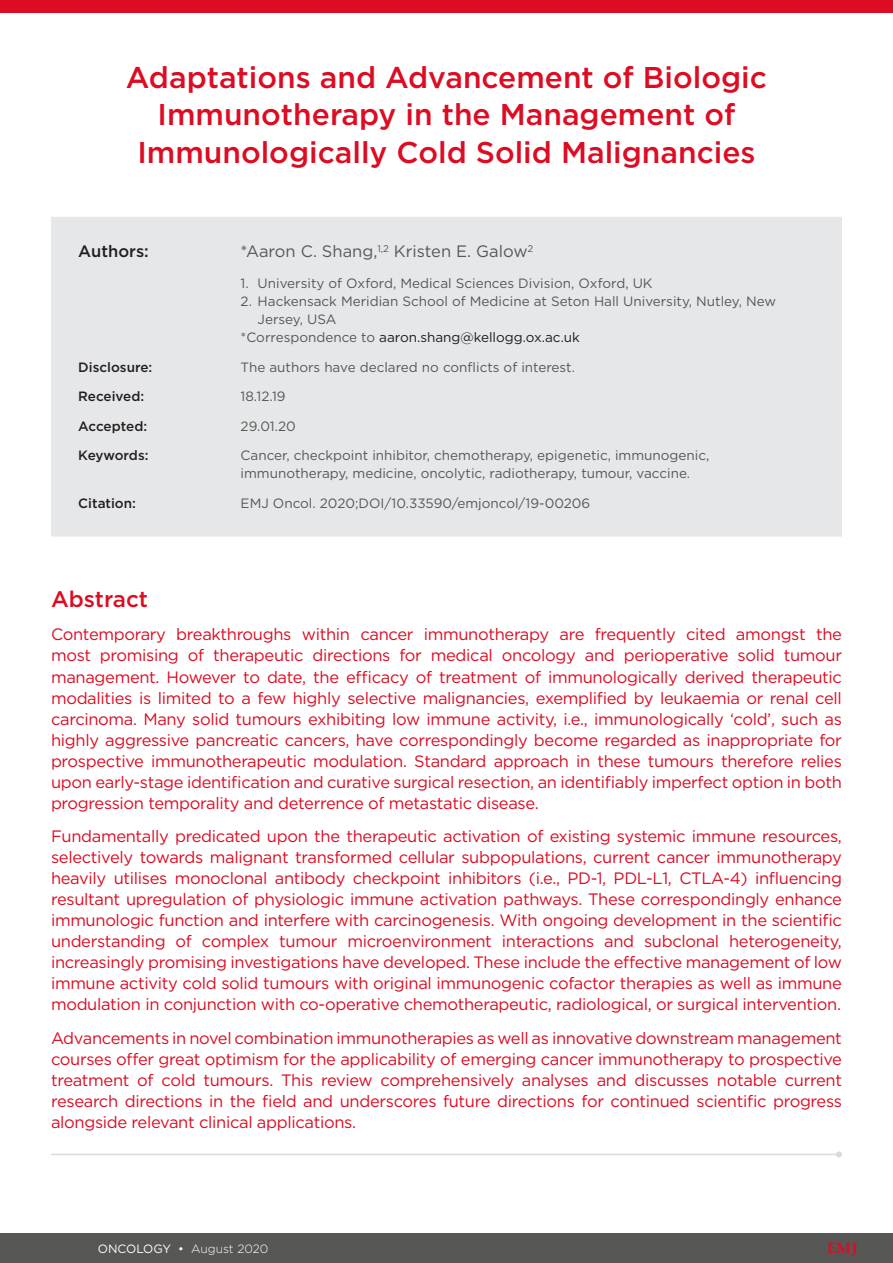
<style>
.page{position:relative;width:893px;height:1263px;background:#fff}
.page>*{position:absolute;margin:0;border:0;box-sizing:border-box;transform-origin:0 0}
.Symposium_Title{font:500 30px/37.5px "Gotham";color:#dc0c23;text-align:center}
.Meeting_Summary_Head{font:500 22.5px "Gotham";color:#dc0c23}
.Meeting_Summary_Body{font:16.5px/21px "Gotham";letter-spacing:-.02em;color:#dc0c23;text-align:justify}
.t1{font:16.5px "Gotham";color:#575756}
.Article_Details__Aut{font:500 16.5px "Gotham";color:#231f20}
.t2{font:700 15px "Palatino Linotype";color:#dc0c23}
.Article_Details_Body{font:13.5px/18px "Gotham";color:#575756}
.Article_Details_Head{font:500 13.5px "Gotham";color:#231f20}
.t3{font:13.5px "Gotham";color:#1d1d1d}
.t4{font:300 12px "Gotham";color:#fff}
.s1{color:#575756}
.s2{font-weight:400}
</style>
<div class="page">
<div style="left:0;top:0;width:893px;height:13px;background:#dc0c23"></div>
<div style="left:0;top:1233px;width:893px;height:30px;background:#575756"></div>
<hr style="left:52px;top:1154px;width:787px;height:1px;background:#dbd9dc">
<svg style="left:836px;top:1151px;width:6px;height:6px"></svg>
<div style="left:51px;top:217px;width:791px;height:320px;background:#e6e7e9"></div>
<p class="Symposium_Title" style="left:126px;top:58px;width:642px">Adaptations and Advancement of Biologic<br>Immunotherapy in the Management of<br>Immunologically Cold Solid Malignancies</p>
<p class="Article_Details__Aut" style="left:78px;top:241px;width:72px">Authors:</p>
<p class="t1" style="left:241px;top:241px;width:294px">*Aaron C. Shang,<sup>1,2</sup> Kristen E. Galow<sup>2</sup></p>
<p class="Article_Details_Body" style="left:241px;top:274px;width:414px">1. University of Oxford, Medical Sciences Division, Oxford, UK</p>
<p class="Article_Details_Body" style="left:258px;top:292px;width:520px;text-indent:-17px">2. Hackensack Meridian School of Medicine at Seton Hall University, Nutley, New<br>Jersey, USA</p>
<p class="t3" style="left:241px;top:329px;width:341px"><span class="s1">*Correspondence to</span> aaron.shang@kellogg.ox.ac.uk</p>
<p class="Article_Details_Head" style="left:78px;top:358px;width:76px">Disclosure:</p>
<p class="Article_Details_Body" style="left:241px;top:357px;width:336px">The authors have declared no conflicts of interest.</p>
<p class="Article_Details_Head" style="left:78px;top:387px;width:67px">Received:</p>
<p class="Article_Details_Body" style="left:241px;top:387px;width:47px">18.12.19</p>
<p class="Article_Details_Head" style="left:78px;top:417px;width:70px">Accepted:</p>
<p class="Article_Details_Body" style="left:241px;top:417px;width:57px">29.01.20</p>
<p class="Article_Details_Head" style="left:78px;top:447px;width:72px">Keywords:</p>
<p class="Article_Details_Body" style="left:241px;top:446px;width:470px">Cancer, checkpoint inhibitor, chemotherapy, epigenetic, immunogenic, immunotherapy, medicine, oncolytic, radiotherapy, tumour, vaccine.</p>
<p class="Article_Details_Head" style="left:78px;top:494px;width:59px">Citation:</p>
<p class="Article_Details_Body" style="left:241px;top:494px;width:351px">EMJ Oncol. 2020;DOI/10.33590/emjoncol/19-00206</p>
<p class="Meeting_Summary_Head" style="left:51px;top:584px;width:99px">Abstract</p>
<p class="Meeting_Summary_Body" style="left:51px;top:624px;width:792px">Contemporary breakthroughs within cancer immunotherapy are frequently cited amongst the most promising of therapeutic directions for medical oncology and perioperative solid tumour management. However to date, the efficacy of treatment of immunologically derived therapeutic modalities is limited to a few highly selective malignancies, exemplified by leukaemia or renal cell carcinoma. Many solid tumours exhibiting low immune activity, i.e., immunologically ‘cold’, such as highly aggressive pancreatic cancers, have correspondingly become regarded as inappropriate for prospective immunotherapeutic modulation. Standard approach in these tumours therefore relies upon early-stage identification and curative surgical resection, an identifiably imperfect option in both progression temporality and deterrence of metastatic disease.</p>
<p class="Meeting_Summary_Body" style="left:51px;top:825px;width:792px">Fundamentally predicated upon the therapeutic activation of existing systemic immune resources, selectively towards malignant transformed cellular subpopulations, current cancer immunotherapy heavily utilises monoclonal antibody checkpoint inhibitors (i.e., PD-1, PDL-L1, CTLA-4) influencing resultant upregulation of physiologic immune activation pathways. These correspondingly enhance immunologic function and interfere with carcinogenesis. With ongoing development in the scientific understanding of complex tumour microenvironment interactions and subclonal heterogeneity, increasingly promising investigations have developed. These include the effective management of low immune activity cold solid tumours with original immunogenic cofactor therapies as well as immune modulation in conjunction with co-operative chemotherapeutic, radiological, or surgical intervention.</p>
<p class="Meeting_Summary_Body" style="left:51px;top:1027px;width:792px">Advancements in novel combination immunotherapies as well as innovative downstream management courses offer great optimism for the applicability of emerging cancer immunotherapy to prospective treatment of cold tumours. This review comprehensively analyses and discusses notable current research directions in the field and underscores future directions for continued scientific progress alongside relevant clinical applications.</p>
<p class="t4" style="left:98px;top:1241px;width:172px"><span class="s2">ONCOLOGY •</span> August 2020</p>
<p class="t2" style="left:827px;top:1238px;width:32px">EMJ</p>
</div>
